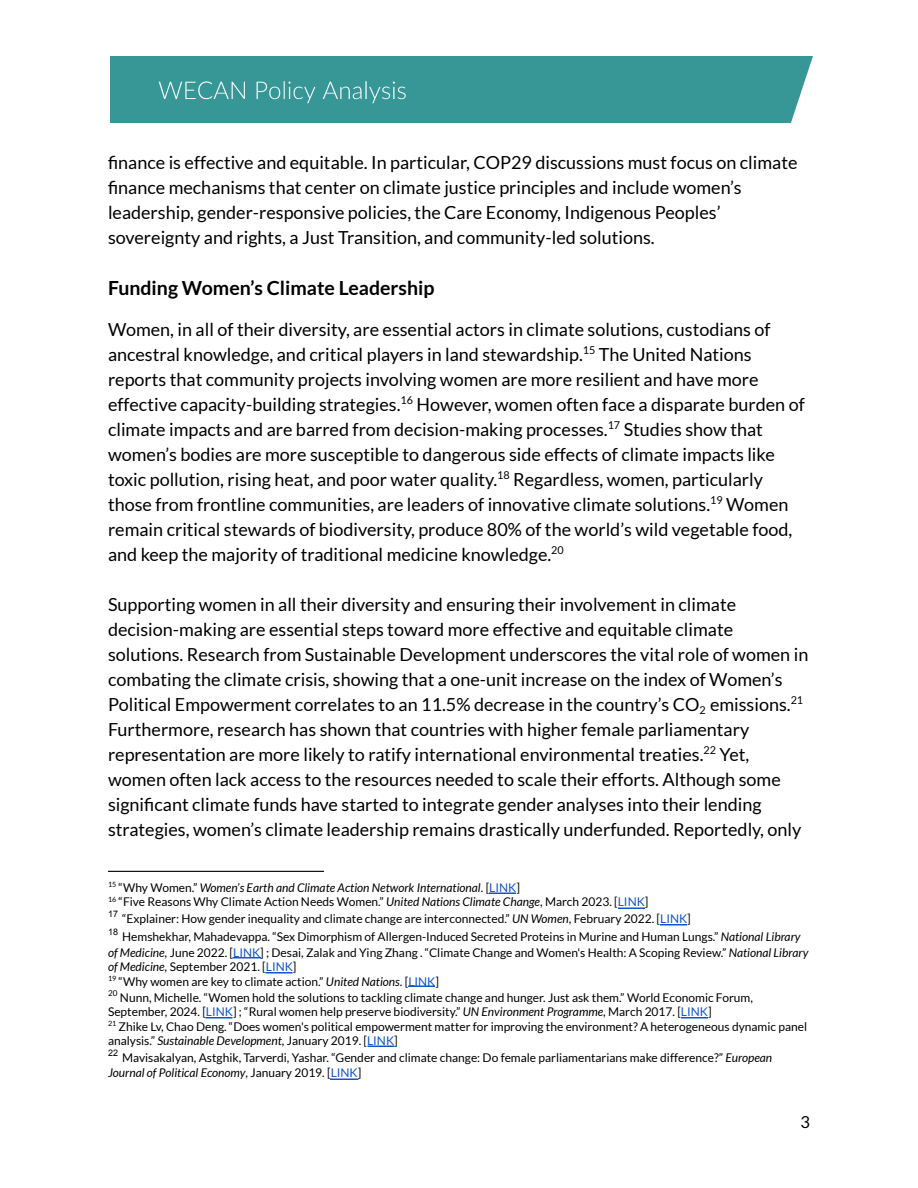
<style>
.page{position:relative;width:918px;height:1188px;background:#fff}
.page>*{position:absolute;margin:0;border:0;box-sizing:border-box;transform-origin:0 0}
.t1{font:700 19.5px "Lato";color:#000}
.t2{font:18px/25px "Lato";color:#000}
.t3{font:16.5px "Lato";color:#000}
.t4{font:12px/14.9px "Lato";color:#000}
.t5{font:italic 12px "Lato";color:#000}
.t6{font:9px "Arial";color:#000}
.s1{font-style:normal}
.s2{font-style:normal;color:#15c}
.s3{font-style:italic}
.s4{color:#15c}
</style>
<div class="page">
<hr style="left:108px;top:871px;width:216px;height:1px;background:#000">
<hr style="left:330px;top:1078px;width:29px;height:2px;background:#15c">
<hr style="left:368px;top:1045px;width:27px;height:2px;background:#15c">
<hr style="left:205px;top:1017px;width:27px;height:2px;background:#15c">
<hr style="left:681px;top:1017px;width:27px;height:2px;background:#15c">
<svg style="left:408px;top:986px;width:27px;height:1px"></svg>
<svg style="left:232px;top:957px;width:29px;height:1px"></svg>
<hr style="left:266px;top:972px;width:26px;height:2px;background:#15c">
<hr style="left:660px;top:924px;width:27px;height:2px;background:#15c">
<hr style="left:618px;top:907px;width:27px;height:2px;background:#15c">
<hr style="left:489px;top:892px;width:27px;height:2px;background:#15c">
<div style="left:110px;top:56px;width:702px;height:67px;background:#379696"></div>
<p class="t2" style="left:108px;top:149px;width:691px">fi nance is effective and equitable. In particular, COP29 discussions must focus on climate fi nance mechanisms that center on climate justice principles and include women’s leadership, gender-responsive policies, the Care Economy, Indigenous Peoples’ sovereignty and rights, a Just Transition, and community-led solutions.</p>
<p class="t1" style="left:108px;top:276px;width:328px">Funding Women’s Climate Leadership</p>
<p class="t2" style="left:108px;top:316px;width:698px">Women, in all of their diversity, are essential actors in climate solutions, custodians of ancestral knowledge, and critical players in land stewardship.<sup>15</sup> The United Nations reports that community projects involving women are more resilient and have more effective capacity-building strategies.<sup>16</sup> However, women often face a disparate burden of climate impacts and are barred from decision-making processes.<sup>17</sup> Studies show that women’s bodies are more susceptible to dangerous side effects of climate impacts like toxic pollution, rising heat, and poor water quality.<sup>18</sup> Regardless, women, particularly those from frontline communities, are leaders of innovative climate solutions.<sup>19</sup> Women remain critical stewards of biodiversity, produce 80% of the world’s wild vegetable food, and keep the majority of traditional medicine knowledge.<sup>20</sup></p>
<p class="t2" style="left:108px;top:591px;width:702px">Supporting women in all their diversity and ensuring their involvement in climate decision-making are essential steps toward more effective and equitable climate solutions. Research from Sustainable Development underscores the vital role of women in combating the climate crisis, showing that a one-unit increase on the index of Women’s Political Empowerment correlates to an 11.5% decrease in the country’s CO<sub>2</sub> emissions.<sup>21<br></sup>Furthermore, research has shown that countries with higher female parliamentary representation are more likely to ratify international environmental treaties.<sup>22</sup> Yet, women often lack access to the resources needed to scale their efforts. Although some significant climate funds have started to integrate gender analyses into their lending strategies, women’s climate leadership remains drastically underfunded. Reportedly, only</p>
<p class="t5" style="left:108px;top:880px;width:413px"><sup>15</sup> <span class="s1">“Why Women.”</span> Women’s Earth and Climate Action Network International<span class="s1">. [</span><span class="s2">LINK</span><span class="s1">]</span></p>
<p class="t4" style="left:108px;top:894px;width:542px"><sup>16</sup> “Five Reasons Why Climate Action Needs Women.” <span class="s3">United Nations Climate Change</span>, March 2023. [<span class="s4">LINK</span>]</p>
<p class="t6" style="left:108px;top:909px;width:12px">17</p>
<p class="t4" style="left:122px;top:911px;width:570px">“Explainer: How gender inequality and climate change are interconnected.” <span class="s3">UN Women</span>, February 2022. [<span class="s4">LINK</span>]</p>
<p class="t6" style="left:108px;top:927px;width:12px">18</p>
<p class="t4" style="left:108px;top:929px;width:702px;text-indent:14px">Hemshekhar, Mahadevappa. “Sex Dimorphism of Allergen-Induced Secreted Proteins in Murine and Human Lungs.” <span class="s3">National Library of Medicine,</span> June 2022. [<span class="s4">LINK</span>] ; Desai, Zalak and Ying Zhang . “Climate Change and Women's Health: A Scoping Review.” <span class="s3">National Library of Medicine,</span> September 2021. [<span class="s4">LINK</span>]</p>
<p class="t4" style="left:108px;top:974px;width:333px"><sup>19</sup> “Why women are key to climate action.” <span class="s3">United Nations</span>. [<span class="s4">LINK</span>]</p>
<p class="t4" style="left:108px;top:990px;width:646px"><sup>20</sup> Nunn, Michelle. “Women hold the solutions to tackling climate change and hunger. Just ask them.” World Economic Forum,<br>September, 2024. [<span class="s4">LINK</span>] ; “Rural women help preserve biodiversity.” <span class="s3">UN Environment Programme</span>, March 2017. [<span class="s4">LINK</span>]</p>
<p class="t4" style="left:108px;top:1019px;width:701px;line-height:14.4px"><sup>21</sup> Zhike Lv, Chao Deng. “Does women's political empowerment matter for improving the environment? A heterogeneous dynamic panel analysis.” <span class="s3">Sustainable Development</span>, January 2019. [<span class="s4">LINK</span>]</p>
<p class="t6" style="left:108px;top:1048px;width:12px">22</p>
<p class="t4" style="left:108px;top:1050px;width:666px;line-height:15.5px;text-indent:14px">Mavisakalyan, Astghik, Tarverdi, Yashar. “Gender and climate change: Do female parliamentarians make difference?” <span class="s3">European<br>Journal of Political Economy</span>, January 2019. [<span class="s4">LINK</span>]</p>
<p class="t3" style="left:800px;top:1111px;width:11px">3</p>
</div>
